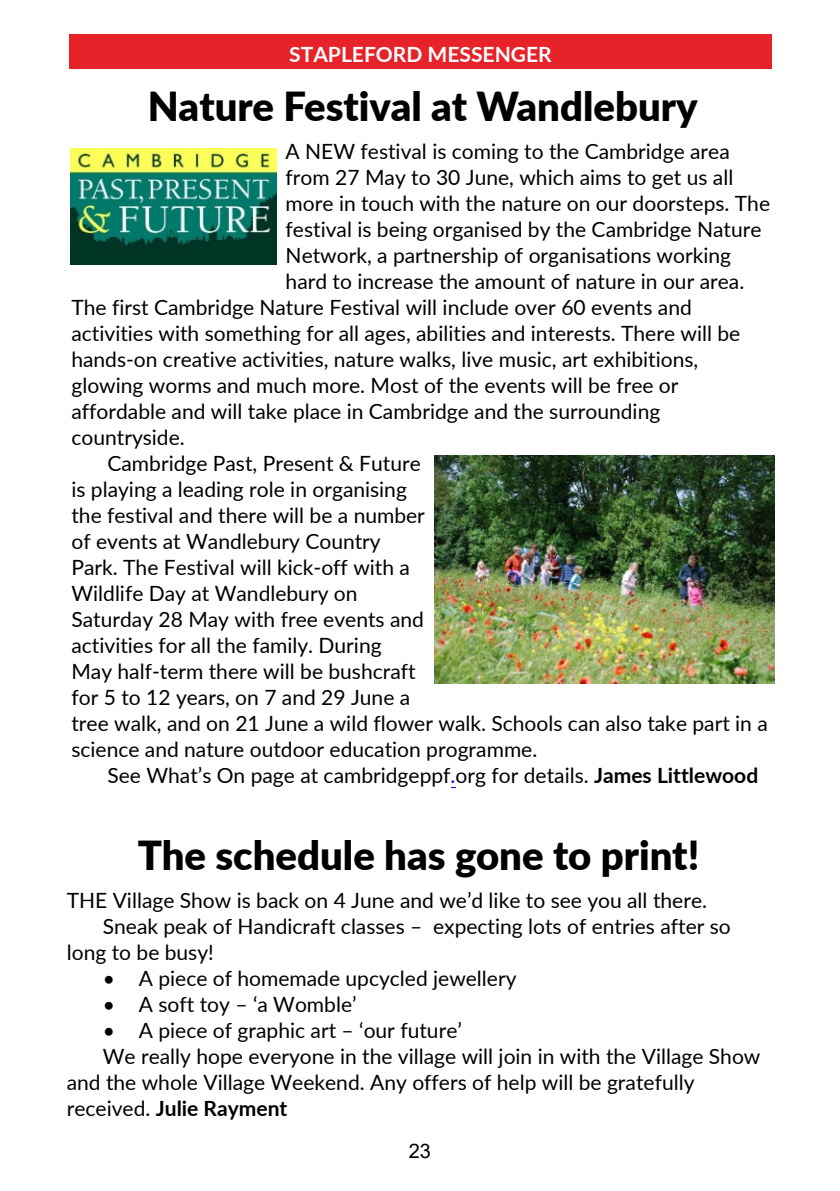
<style>
.page{position:relative;width:840px;height:1191px;background:#fff}
.page>*{position:absolute;margin:0;border:0;box-sizing:border-box;transform-origin:0 0}
.t1{font:900 40px "Lato";color:#000}
.t2{font:21px "Lato";color:#000}
.t3{font:700 21px "Lato";color:#000}
.t4{font:700 21px "Lato";color:#fff}
.t5{font:20px "Arial";color:#000}
.s1{color:#00f}
.s2{font-weight:700}
.s3{font-weight:400}
</style>
<div class="page">
<div style="left:69px;top:34px;width:702px;height:34px;background:#e72229"></div>
<img style="left:434px;top:455px;width:340px;height:228px">
<img style="left:71px;top:149px;width:205px;height:115px">
<p class="t4" style="left:289px;top:45px;width:264px">STAPLEFORD MESSENGER</p>
<h1 class="t1" style="left:148px;top:89px;width:551px">Nature Festival at Wandlebury</h1>
<p class="t2" style="left:285px;top:142px;width:445px">A NEW festival is coming to the Cambridge area</p>
<p class="t2" style="left:285px;top:168px;width:449px">from 27 May to 30 June, which aims to get us all</p>
<p class="t2" style="left:285px;top:194px;width:485px">more in touch with the nature on our doorsteps. The</p>
<p class="t2" style="left:285px;top:220px;width:477px">festival is being organised by the Cambridge Nature</p>
<p class="t2" style="left:285px;top:246px;width:447px">Network, a partnership of organisations working</p>
<p class="t2" style="left:285px;top:272px;width:460px">hard to increase the amount of nature in our area.</p>
<p class="t2" style="left:71px;top:298px;width:621px">The first Cambridge Nature Festival will include over 60 events and</p>
<p class="t2" style="left:71px;top:324px;width:670px">activities with something for all ages, abilities and interests. There will be</p>
<p class="t2" style="left:71px;top:350px;width:628px">hands-on creative activities, nature walks, live music, art exhibitions,</p>
<p class="t2" style="left:71px;top:376px;width:608px">glowing worms and much more. Most of the events will be free or</p>
<p class="t2" style="left:71px;top:402px;width:590px">affordable and will take place in Cambridge and the surrounding</p>
<p class="t2" style="left:71px;top:428px;width:115px">countryside.</p>
<p class="t2" style="left:107px;top:454px;width:315px">Cambridge Past, Present &amp; Future</p>
<p class="t2" style="left:71px;top:480px;width:337px">is playing a leading role in organising</p>
<p class="t2" style="left:71px;top:506px;width:355px">the festival and there will be a number</p>
<p class="t2" style="left:71px;top:532px;width:311px">of events at Wandlebury Country</p>
<p class="t2" style="left:71px;top:558px;width:340px">Park. The Festival will kick-off with a</p>
<p class="t2" style="left:71px;top:584px;width:287px">Wildlife Day at Wandlebury on</p>
<p class="t2" style="left:71px;top:610px;width:354px">Saturday 28 May with free events and</p>
<p class="t2" style="left:71px;top:636px;width:311px">activities for all the family. During</p>
<p class="t2" style="left:71px;top:662px;width:345px">May half-term there will be bushcraft</p>
<p class="t2" style="left:71px;top:688px;width:340px">for 5 to 12 years, on 7 and 29 June a</p>
<p class="t2" style="left:71px;top:714px;width:697px">tree walk, and on 21 June a wild flower walk. Schools can also take part in a</p>
<p class="t2" style="left:71px;top:740px;width:467px">science and nature outdoor education programme.</p>
<p class="t2" style="left:107px;top:766px;width:652px">See What’s On page at cambridgeppf<span class="s1">.</span>org for details. <span class="s2">James Littlewood</span></p>
<h1 class="t1" style="left:138px;top:837px;width:563px">The schedule has gone to print!</h1>
<p class="t2" style="left:67px;top:891px;width:641px">THE Village Show is back on 4 June and we’d like to see you all there.</p>
<p class="t2" style="left:103px;top:917px;width:629px">Sneak peak of Handicraft classes – expecting lots of entries after so</p>
<p class="t2" style="left:67px;top:943px;width:148px">long to be busy!</p>
<p class="t2" style="left:103px;top:969px;width:415px">• A piece of homemade upcycled jewellery</p>
<p class="t2" style="left:103px;top:995px;width:255px">• A soft toy – ‘a Womble’</p>
<p class="t2" style="left:103px;top:1021px;width:360px">• A piece of graphic art – ‘our future’</p>
<p class="t2" style="left:103px;top:1047px;width:658px">We really hope everyone in the village will join in with the Village Show</p>
<p class="t2" style="left:67px;top:1073px;width:629px">and the whole Village Weekend. Any offers of help will be gratefully</p>
<p class="t3" style="left:67px;top:1099px;width:222px"><span class="s3">received.</span> Julie Rayment</p>
<p class="t5" style="left:408px;top:1143px;width:24px">23</p>
</div>
